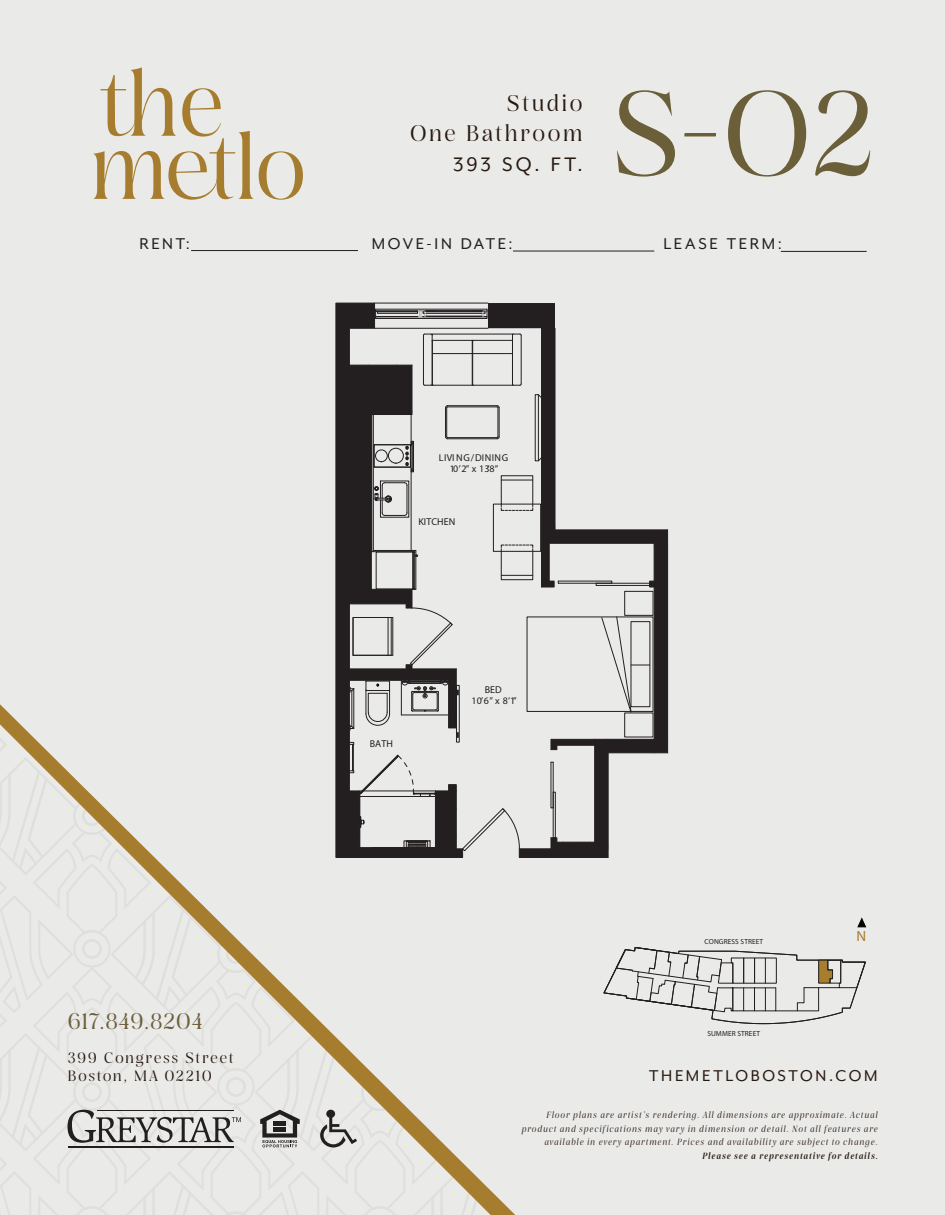
<style>
.page{position:relative;width:945px;height:1215px;background:#eaeae9}
.page>*{position:absolute;margin:0;border:0;box-sizing:border-box;transform-origin:0 0}
.t1{font:120px "Rasbern";color:#6b5f39}
.t2{font:22.5px/30px "Rasbern";letter-spacing:.09em;color:#281a11;text-align:right}
.t3{font:22.5px "Rasbern";letter-spacing:.01em;color:#6b5f39}
.t4{font:22.5px "Mr Eaves XL Mod OT";letter-spacing:.135em;color:#281a11}
.t5{font:18px "Mr Eaves XL Mod OT";letter-spacing:.15em;color:#231f20}
.t6{font:18px "Mr Eaves XL Mod OT";letter-spacing:.15em;color:#281a11}
.t7{font:15px/18px "Rasbern";letter-spacing:.1em;color:#281a11}
.t8{font:600 14.85px "Neutra Text";color:#a77d2e}
.t9{font:10.05px/10.9px "Neutraface 2 Text";letter-spacing:.03em;color:#231f20;text-align:center}
.t10{font:10.05px/10.9px "Neutraface 2 Text";letter-spacing:.005em;color:#231f20;text-align:center}
.t11{font:italic 9px/13.5px "Rasbern";letter-spacing:.095em;color:#281a11;text-align:right}
.t12{font:italic 600 9px "Rasbern";letter-spacing:.095em;color:#281a11}
.t13{font:condensed 7.35px "Helvetica LT Std";letter-spacing:.01em;color:#231f20}
</style>
<div class="page">
<svg style="left:320px;top:1110px;width:37px;height:38px"></svg>
<svg style="left:260px;top:1110px;width:40px;height:38px"></svg>
<hr style="left:274px;top:1121px;width:12px;height:4px;background:#231f20">
<div style="left:274px;top:1127px;width:12px;height:5px;background:#231f20"></div>
<hr style="left:68px;top:1146px;width:166px;height:2px;background:#231f20">
<svg style="left:68px;top:1110px;width:173px;height:33px"></svg>
<svg style="left:93px;top:68px;width:210px;height:132px"></svg>
<hr style="left:191px;top:250px;width:167px;height:1px;background:#231f20">
<hr style="left:513px;top:251px;width:141px;height:1px;background:#231f20">
<hr style="left:781px;top:251px;width:86px;height:1px;background:#231f20">
<hr style="left:375px;top:303px;width:113px;height:1px;background:#231f20">
<svg style="left:463px;top:309px;width:24px;height:10px"></svg>
<svg style="left:340px;top:328px;width:269px;height:530px"></svg>
<svg style="left:336px;top:303px;width:127px;height:554px"></svg>
<svg style="left:488px;top:303px;width:180px;height:554px"></svg>
<svg style="left:604px;top:947px;width:262px;height:77px"></svg>
<svg style="left:857px;top:918px;width:9px;height:9px"></svg>
<p class="t2" style="left:410px;top:89px;width:174px">Studio<br>One Bathroom</p>
<p class="t4" style="left:453px;top:152px;width:131px">393 SQ. FT.</p>
<p class="t1" style="left:610px;top:62px;width:269px">S-O2</p>
<p class="t5" style="left:139px;top:234px;width:52px">RENT:</p>
<p class="t5" style="left:372px;top:234px;width:142px">MOVE-IN DATE:</p>
<p class="t5" style="left:663px;top:234px;width:120px">LEASE TERM:</p>
<p class="t9" style="left:439px;top:452px;width:71px">LIVING/DINING<br>10’2” x 13’8”</p>
<h2 class="t3" style="left:68px;top:1008px;width:137px">617.849.8204</h2>
<h3 class="t7" style="left:68px;top:1048px;width:168px">399 Congress Street<br>Boston, MA 02210</h3>
<p class="t10" style="left:419px;top:516px;width:38px">KITCHEN</p>
<p class="t10" style="left:370px;top:738px;width:25px">BATH</p>
<p class="t10" style="left:471px;top:684px;width:47px">BED<br>10’6” x 8’1”</p>
<p class="t13" style="left:704px;top:937px;width:60px">CONGRESS STREET</p>
<p class="t13" style="left:707px;top:1029px;width:54px">SUMMER STREET</p>
<p class="t8" style="left:857px;top:927px;width:11px">N</p>
<h3 class="t6" style="left:649px;top:1065px;width:230px">THEMETLOBOSTON.COM</h3>
<p class="t11" style="left:521px;top:1108px;width:358px">Floor plans are artist’s rendering. All dimensions are approximate. Actual product and specifications may vary in dimension or detail. Not all features are available in every apartment. Prices and availability are subject to change.</p>
<p class="t12" style="left:702px;top:1150px;width:177px">Please see a representative for details.</p>
</div>
